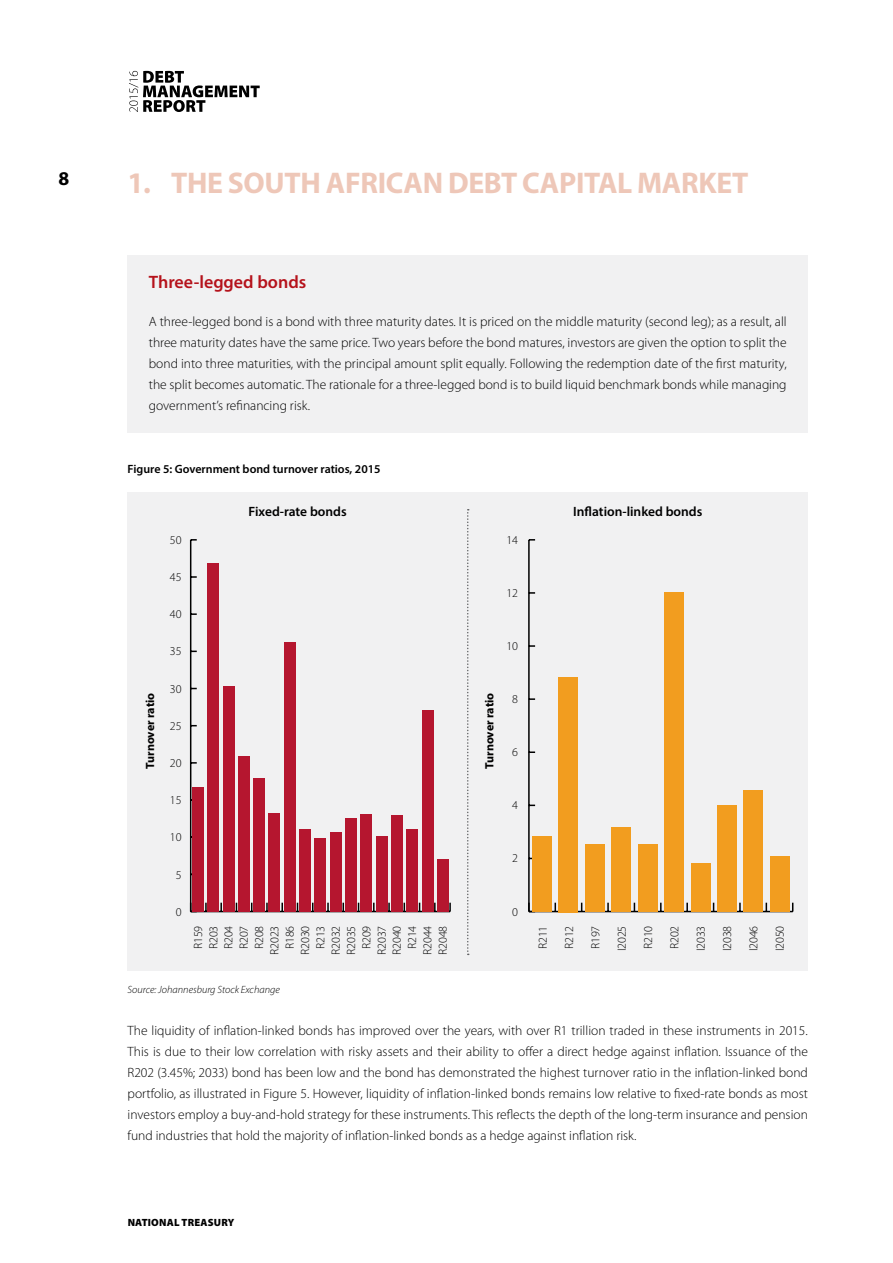
<style>
.page{position:relative;width:893px;height:1263px;background:#fff}
.page>*{position:absolute;margin:0;border:0;box-sizing:border-box;transform-origin:0 0}
.t1{font:700 30px "Myriad Pro";letter-spacing:-.01em;color:#eec7b8}
.t2{font:700 19.5px "Myriad Pro";color:#000}
.t3{font:600 18px "Myriad Pro";color:#b5121b}
.t4{font:300 13.5px/21px "Myriad Pro";color:#000;text-align:justify}
.t5{font:600 13.5px "Myriad Pro";color:#000}
.t6{font:300 12px/15.3px "Myriad Pro";letter-spacing:-.01em;color:#000;text-align:center}
.t7{font:600 12px "Myriad Pro";color:#000}
.t8{font:700 12px "Myriad Pro";color:#000}
.t9{font:italic 300 10.5px "Myriad Pro";color:#000}
.t10{font:900 10.5px "Myriad Pro";letter-spacing:.02em;color:#000}
</style>
<div class="page">
<svg style="left:129px;top:71px;width:131px;height:41px"></svg>
<div style="left:128px;top:492px;width:680px;height:478px;background:#f1f1f2"></div>
<div style="left:128px;top:255px;width:680px;height:178px;background:#f1f1f2"></div>
<hr style="left:892px;top:0;width:1px;height:1263px;background:#b5121b">
<svg style="left:467px;top:509px;width:2px;height:446px"></svg>
<hr style="left:191px;top:911px;width:259px;height:1px;background:#000">
<svg style="left:205px;top:903px;width:2px;height:8px"></svg>
<svg style="left:220px;top:903px;width:2px;height:8px"></svg>
<svg style="left:266px;top:903px;width:2px;height:8px"></svg>
<svg style="left:281px;top:903px;width:2px;height:8px"></svg>
<svg style="left:327px;top:903px;width:2px;height:8px"></svg>
<svg style="left:373px;top:903px;width:2px;height:8px"></svg>
<svg style="left:388px;top:903px;width:2px;height:8px"></svg>
<svg style="left:434px;top:903px;width:2px;height:8px"></svg>
<svg style="left:449px;top:903px;width:2px;height:8px"></svg>
<hr style="left:190px;top:540px;width:1px;height:371px;background:#000">
<svg style="left:191px;top:762px;width:6px;height:2px"></svg>
<svg style="left:191px;top:613px;width:6px;height:2px"></svg>
<svg style="left:191px;top:576px;width:6px;height:2px"></svg>
<svg style="left:191px;top:539px;width:6px;height:2px"></svg>
<div style="left:192px;top:787px;width:11px;height:125px;background:#b5162f"></div>
<div style="left:208px;top:563px;width:11px;height:349px;background:#b5162f"></div>
<div style="left:223px;top:687px;width:11px;height:225px;background:#b5162f"></div>
<div style="left:238px;top:756px;width:11px;height:156px;background:#b5162f"></div>
<div style="left:254px;top:779px;width:11px;height:133px;background:#b5162f"></div>
<div style="left:269px;top:814px;width:11px;height:98px;background:#b5162f"></div>
<div style="left:284px;top:643px;width:11px;height:269px;background:#b5162f"></div>
<div style="left:300px;top:829px;width:11px;height:83px;background:#b5162f"></div>
<div style="left:315px;top:839px;width:11px;height:73px;background:#b5162f"></div>
<div style="left:330px;top:832px;width:11px;height:80px;background:#b5162f"></div>
<div style="left:345px;top:818px;width:11px;height:94px;background:#b5162f"></div>
<div style="left:361px;top:814px;width:11px;height:98px;background:#b5162f"></div>
<div style="left:376px;top:837px;width:11px;height:75px;background:#b5162f"></div>
<div style="left:391px;top:815px;width:11px;height:97px;background:#b5162f"></div>
<div style="left:407px;top:829px;width:11px;height:83px;background:#b5162f"></div>
<div style="left:422px;top:710px;width:11px;height:202px;background:#b5162f"></div>
<div style="left:437px;top:860px;width:11px;height:52px;background:#b5162f"></div>
<hr style="left:529px;top:911px;width:264px;height:1px;background:#000">
<svg style="left:554px;top:903px;width:2px;height:8px"></svg>
<svg style="left:607px;top:903px;width:2px;height:8px"></svg>
<svg style="left:660px;top:903px;width:2px;height:8px"></svg>
<svg style="left:686px;top:903px;width:2px;height:8px"></svg>
<svg style="left:739px;top:903px;width:2px;height:8px"></svg>
<hr style="left:528px;top:540px;width:2px;height:371px;background:#000">
<div style="left:532px;top:836px;width:19px;height:76px;background:#f29d1f"></div>
<div style="left:559px;top:677px;width:19px;height:235px;background:#f29d1f"></div>
<div style="left:585px;top:844px;width:19px;height:68px;background:#f29d1f"></div>
<div style="left:612px;top:828px;width:19px;height:84px;background:#f29d1f"></div>
<div style="left:638px;top:844px;width:19px;height:68px;background:#f29d1f"></div>
<div style="left:664px;top:592px;width:20px;height:320px;background:#f29d1f"></div>
<div style="left:691px;top:863px;width:19px;height:49px;background:#f29d1f"></div>
<div style="left:717px;top:805px;width:19px;height:107px;background:#f29d1f"></div>
<div style="left:744px;top:790px;width:19px;height:122px;background:#f29d1f"></div>
<div style="left:770px;top:857px;width:19px;height:55px;background:#f29d1f"></div>
<h2 class="t2" style="left:58px;top:165px;width:12px">8</h2>
<h1 class="t1" style="left:128px;top:163px;width:622px">1. THE SOUTH AFRICAN DEBT CAPITAL MARKET</h1>
<h3 class="t3" style="left:149px;top:270px;width:159px">Three-legged bonds</h3>
<p class="t4" style="left:149px;top:311px;width:639px">A three-legged bond is a bond with three maturity dates. It is priced on the middle maturity (second leg); as a result, all three maturity dates have the same price. Two years before the bond matures, investors are given the option to split the bond into three maturities, with the principal amount split equally. Following the redemption date of the first maturity, the split becomes automatic. The rationale for a three-legged bond is to build liquid benchmark bonds while managing government’s refinancing risk.</p>
<p class="t7" style="left:128px;top:461px;width:255px">Figure 5: Government bond turnover ratios, 2015</p>
<p class="t5" style="left:249px;top:503px;width:100px">Fixed-rate bonds</p>
<p class="t5" style="left:573px;top:503px;width:131px">Inflation-linked bonds</p>
<p class="t6" style="left:170px;top:532px;width:13px">50</p>
<p class="t6" style="left:170px;top:569px;width:13px">45</p>
<p class="t6" style="left:170px;top:607px;width:13px">40</p>
<p class="t6" style="left:170px;top:644px;width:13px">35</p>
<p class="t6" style="left:170px;top:681px;width:13px">30</p>
<p class="t6" style="left:170px;top:718px;width:13px">25</p>
<p class="t6" style="left:170px;top:755px;width:13px">20</p>
<p class="t6" style="left:170px;top:793px;width:13px">15</p>
<p class="t6" style="left:170px;top:830px;width:13px">10</p>
<p class="t6" style="left:176px;top:867px;width:7px">5</p>
<p class="t6" style="left:176px;top:904px;width:7px">0</p>
<p class="t8" style="left:142px;top:769px;width:78px;rotate:-90deg">Turnover ratio</p>
<p class="t8" style="left:482px;top:769px;width:78px;rotate:-90deg">Turnover ratio</p>
<p class="t6" style="left:506px;top:532px;width:13px">14</p>
<p class="t6" style="left:506px;top:585px;width:13px">12</p>
<p class="t6" style="left:506px;top:638px;width:13px">10</p>
<p class="t6" style="left:512px;top:692px;width:7px">8</p>
<p class="t6" style="left:512px;top:745px;width:7px">6</p>
<p class="t6" style="left:512px;top:798px;width:7px">4</p>
<p class="t6" style="left:512px;top:851px;width:7px">2</p>
<p class="t6" style="left:512px;top:904px;width:7px">0</p>
<p class="t6" style="left:191px;top:955px;width:31px;rotate:-90deg">R159<br>R203<br>R204<br>R207<br>R208<br>R2023<br>R186<br>R2030<br>R213<br>R2032<br>R2035<br>R209<br>R2037<br>R2040<br>R214<br>R2044<br>R2048</p>
<p class="t6" style="left:530px;top:951px;width:27px;line-height:26.4px;text-align:justify;rotate:-90deg">R211<br>R212<br>R197<br>I2025<br>R210<br>R202<br>I2033<br>I2038<br>I2046<br>I2050</p>
<p class="t9" style="left:128px;top:984px;width:154px">Source: Johannesburg Stock Exchange</p>
<p class="t4" style="left:128px;top:1020px;width:682px">The liquidity of inflation-linked bonds has improved over the years, with over R1 trillion traded in these instruments in 2015.<br>This is due to their low correlation with risky assets and their ability to offer a direct hedge against inflation. Issuance of the R202 (3.45%; 2033) bond has been low and the bond has demonstrated the highest turnover ratio in the inflation-linked bond portfolio, as illustrated in Figure 5. However, liquidity of inflation-linked bonds remains low relative to fixed-rate bonds as most investors employ a buy-and-hold strategy for these instruments. This reflects the depth of the long-term insurance and pension fund industries that hold the majority of inflation-linked bonds as a hedge against inflation risk.</p>
<p class="t10" style="left:128px;top:1216px;width:108px">NATIONAL TREASURY</p>
</div>
